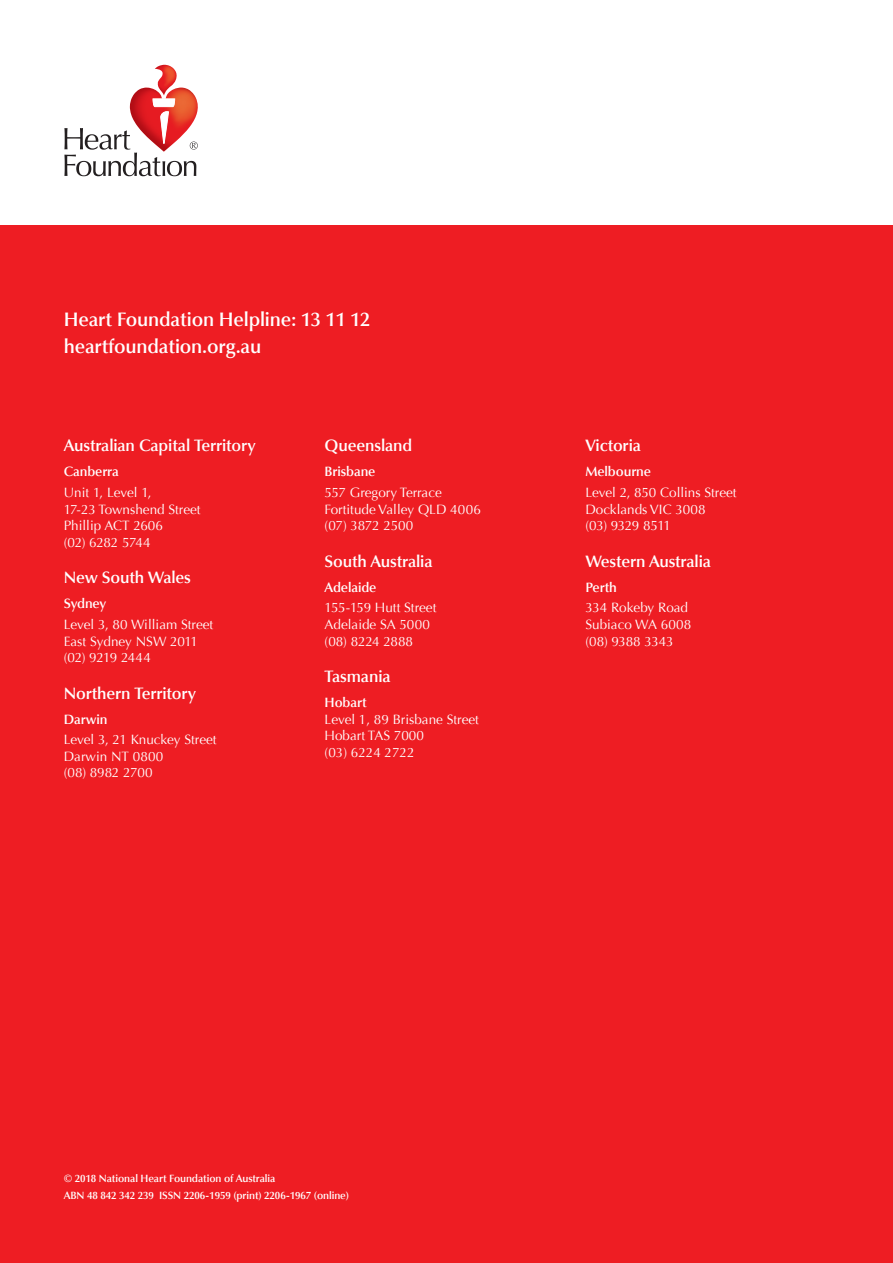
<style>
.page{position:relative;width:893px;height:1263px;background:#fff}
.page>*{position:absolute;margin:0;border:0;box-sizing:border-box;transform-origin:0 0}
.t1{font:600 19.5px/26.7px "Optima LT Pro";letter-spacing:-.01em;color:#fff}
.t2{font:600 16.5px "Optima LT Pro";letter-spacing:-.01em;color:#fff}
.t3{font:13.5px/16.5px "Optima";color:#fff}
.t4{font:600 13.5px "Optima LT Pro";letter-spacing:-.01em;color:#fff}
.Back_cover{font:600 10.5px "Optima LT Pro";letter-spacing:-.01em;color:#fff}
</style>
<div class="page">
<div style="left:0;top:225px;width:893px;height:1038px;background:#ee1d23"></div>
<img style="left:131px;top:65px;width:65px;height:33px">
<svg style="left:64px;top:98px;width:134px;height:78px"></svg>
<h1 class="t1" style="left:64px;top:306px;width:308px">Heart Foundation Helpline: 13 11 12 heartfoundation.org.au</h1>
<p class="t2" style="left:64px;top:435px;width:193px">Australian Capital Territory</p>
<p class="t4" style="left:64px;top:463px;width:57px">Canberra</p>
<p class="t3" style="left:64px;top:485px;width:138px">Unit 1, Level 1,<br>17-23 Townshend Street<br>Phillip ACT 2606<br>(02) 6282 5744</p>
<p class="t2" style="left:64px;top:567px;width:129px">New South Wales</p>
<p class="t4" style="left:64px;top:595px;width:44px">Sydney</p>
<p class="t3" style="left:64px;top:616px;width:151px">Level 3, 80 William Street<br>East Sydney NSW 2011 (02) 9219 2444</p>
<p class="t2" style="left:64px;top:682px;width:134px">Northern Territory</p>
<p class="t4" style="left:64px;top:710px;width:45px">Darwin</p>
<p class="t3" style="left:64px;top:732px;width:154px">Level 3, 21 Knuckey Street<br>Darwin NT 0800<br>(08) 8982 2700</p>
<p class="t2" style="left:325px;top:435px;width:89px">Queensland</p>
<p class="t4" style="left:325px;top:463px;width:52px">Brisbane</p>
<p class="t3" style="left:325px;top:485px;width:158px">557 Gregory Terrace<br>Fortitude Valley QLD 4006 (07) 3872 2500</p>
<p class="t2" style="left:325px;top:551px;width:110px">South Australia</p>
<p class="t4" style="left:325px;top:579px;width:53px">Adelaide</p>
<p class="t3" style="left:325px;top:600px;width:113px">155-159 Hutt Street<br>Adelaide SA 5000 (08) 8224 2888</p>
<p class="t2" style="left:325px;top:666px;width:68px">Tasmania</p>
<p class="t4" style="left:325px;top:694px;width:44px">Hobart</p>
<p class="t3" style="left:325px;top:711px;width:156px">Level 1, 89 Brisbane Street<br>Hobart TAS 7000<br>(03) 6224 2722</p>
<p class="t2" style="left:585px;top:435px;width:57px">Victoria</p>
<p class="t4" style="left:585px;top:463px;width:67px">Melbourne</p>
<p class="t3" style="left:585px;top:485px;width:153px">Level 2, 850 Collins Street<br>Docklands VIC 3008<br>(03) 9329 8511</p>
<p class="t2" style="left:585px;top:551px;width:127px">Western Australia</p>
<p class="t4" style="left:585px;top:579px;width:33px">Perth</p>
<p class="t3" style="left:585px;top:600px;width:107px">334 Rokeby Road<br>Subiaco WA 6008 (08) 9388 3343</p>
<p class="Back_cover" style="left:64px;top:1172px;width:213px">© 2018 National Heart Foundation of Australia</p>
<p class="Back_cover" style="left:64px;top:1189px;width:287px">ABN 48 842 342 239 ISSN 2206-1959 (print) 2206-1967 (online)</p>
</div>
